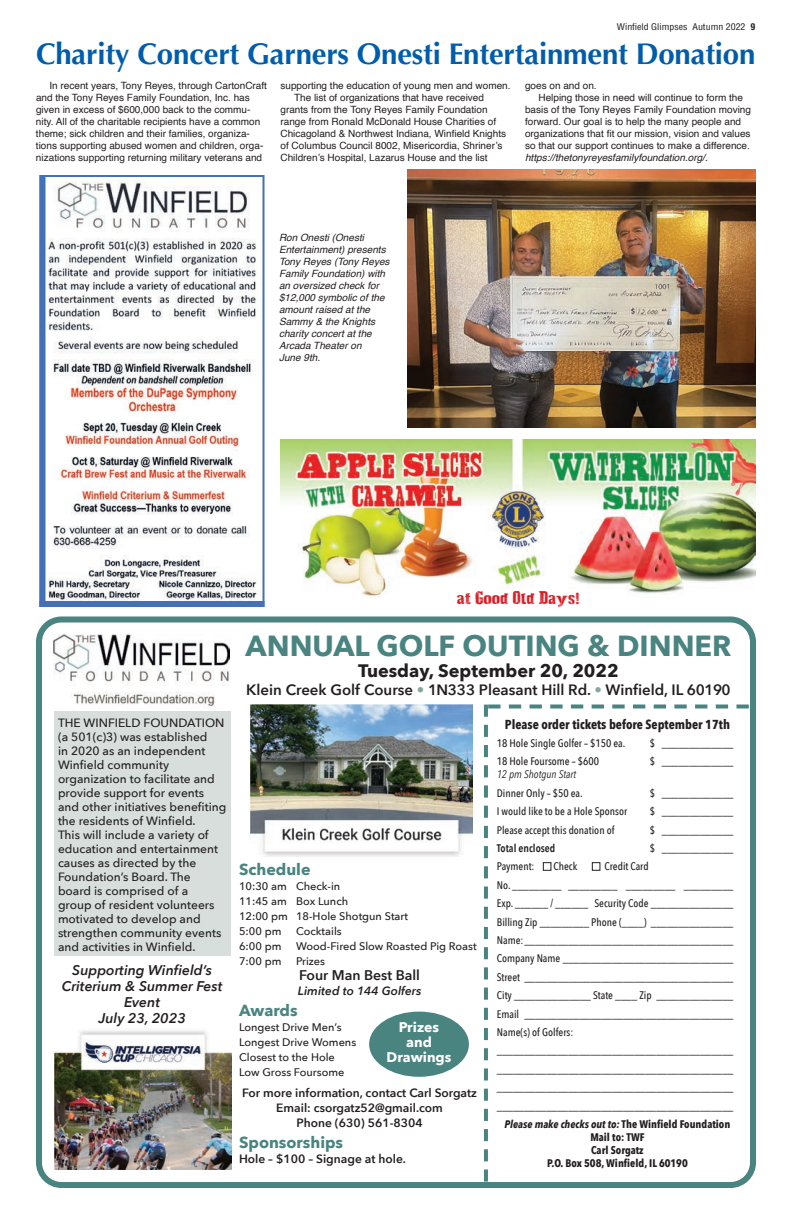
<style>
.page{position:relative;width:792px;height:1224px;background:#fff}
.page>*{position:absolute;margin:0;border:0;box-sizing:border-box;transform-origin:0 0}
.t1{font:700 30px "Optima";letter-spacing:-.005em;color:#015dab}
.t2{font:700 29px "Avenir Next";color:#498480}
.t3{font:700 18px "Avenir Next";color:#231f20}
.t4{font:18px "Dust West";color:#d81c23;scale:1.3 1}
.t5{font:700 16px "Avenir Next";color:#498480}
.t6{font:600 15px "Avenir Next";color:#231f20}
.t7{font:italic 600 14px/16px "Avenir Next";color:#231f20;text-align:center}
.t8{font:700 14px/15px "Avenir Next";color:#fff;text-align:center}
.t9{font:600 14px "Avenir Next";color:#231f20}
.t10{font:700 13px "Avenir Next Condensed";color:#231f20}
.t11{font:500 12px/14px "Avenir Next";color:#231f20}
.t12{font:600 12px/15px "Avenir Next";color:#231f20;text-align:center}
.t13{font:italic 600 12px "Avenir Next";color:#231f20}
.t14{font:500 11px "Avenir Next Condensed";color:#231f20}
.t15{font:500 11px/15px "Avenir Next";color:#231f20}
.t16{font:700 11px/13px "Avenir Next Condensed";color:#231f20;text-align:center}
.t17{font:italic 700 11px "Avenir Next Condensed";color:#231f20}
.t18{font:italic 11px "Avenir Next Condensed";color:#231f20}
.t19{font:600 11px "Avenir Next Condensed";color:#231f20}
.t20{font:10px/12px "Helvetica";color:#231f20}
.t21{font:italic 10px/12px "Helvetica";color:#231f20}
.t22{font:condensed 9px "Helvetica";color:#231f20;scale:1.1 1}
.s1{font-weight:700}
.s2{color:#87a6a1}
.s3{font-style:normal}
</style>
<div class="page">
<img style="left:54px;top:634px;width:176px;height:73px">
<div style="left:36px;top:616px;width:720px;height:572px;border:6px solid #498480;border-radius:22px"></div>
<div style="left:54px;top:711px;width:176px;height:245px;background:#d7dedc"></div>
<img style="left:54px;top:1031px;width:177px;height:139px">
<img style="left:250px;top:705px;width:222px;height:152px">
<svg style="left:484px;top:704px;width:265px;height:478px"></svg>
<div style="left:369px;top:1012px;width:100px;height:65px;background:#498480;border-radius:50%"></div>
<img style="left:48px;top:181px;width:211px;height:420px">
<div style="left:40px;top:175px;width:6px;height:432px;background:#4470b7"></div>
<div style="left:40px;top:601px;width:224px;height:6px;background:#4470b7"></div>
<img style="left:408px;top:169px;width:348px;height:259px">
<img style="left:280px;top:439px;width:475px;height:160px">
<p class="t22" style="left:617px;top:21px;width:127px">Winfield Glimpses Autumn 2022 <span class="s1">9</span></p>
<h1 class="t1" style="left:36px;top:36px;width:721px">Charity Concert Garners Onesti Entertainment Donation</h1>
<p class="t20" style="left:36px;top:79px;width:233px;text-indent:14px">In recent years, Tony Reyes, through CartonCraft and the Tony Reyes Family Foundation, Inc. has given in excess of $600,000 back to the commu&shy;nity. All of the charitable recipients have a common theme; sick children and their families, organiza&shy;tions supporting abused women and children, orga&shy;nizations supporting returning military veterans and</p>
<p class="t20" style="left:280px;top:79px;width:232px">supporting the education of young men and women.</p>
<p class="t20" style="left:294px;top:91px;width:192px">The list of organizations that have received</p>
<p class="t20" style="left:280px;top:103px;width:209px">grants from the Tony Reyes Family Foundation</p>
<p class="t20" style="left:280px;top:115px;width:217px">range from Ronald McDonald House Charities of</p>
<p class="t20" style="left:280px;top:127px;width:227px">Chicagoland &amp; Northwest Indiana, Winfield Knights</p>
<p class="t20" style="left:280px;top:139px;width:223px">of Columbus Council 8002, Misericordia, Shriner’s</p>
<p class="t20" style="left:280px;top:151px;width:209px">Children’s Hospital, Lazarus House and the list</p>
<p class="t20" style="left:525px;top:79px;width:73px">goes on and on.</p>
<p class="t20" style="left:538px;top:91px;width:206px">Helping those in need will continue to form the</p>
<p class="t20" style="left:525px;top:103px;width:228px">basis of the Tony Reyes Family Foundation moving</p>
<p class="t20" style="left:525px;top:115px;width:218px">forward. Our goal is to help the many people and</p>
<p class="t20" style="left:525px;top:127px;width:227px">organizations that fit our mission, vision and values</p>
<p class="t20" style="left:525px;top:139px;width:226px">so that our support continues to make a difference.</p>
<p class="t21" style="left:525px;top:151px;width:184px">https://thetonyreyesfamilyfoundation.org/.</p>
<p class="t21" style="left:279px;top:232px;width:112px">Ron Onesti (Onesti<br>Entertainment) presents<br>Tony Reyes (Tony Reyes<br>Family Foundation) with an oversized check for $12,000 symbolic of the amount raised at the<br>Sammy &amp; the Knights charity concert at the<br>Arcada Theater on<br>June 9th.</p>
<h3 class="t4" style="left:457px;top:588px;width:96px">at Good Old Days!</h3>
<p class="t11" style="left:58px;top:715px;width:170px">THE WINFIELD FOUNDATION (a 501(c)3) was established<br>in 2020 as an independent<br>Winfield community organization to facilitate and provide support for events and other initiatives benefiting the residents of Winfield.<br>This will include a variety of education and entertainment causes as directed by the<br>Foundation’s Board. The board is comprised of a<br>group of resident volunteers motivated to develop and strengthen community events and activities in Winfield.</p>
<h3 class="t7" style="left:62px;top:961px;width:162px">Supporting Winfield’s<br>Criterium &amp; Summer Fest<br>Event<br>July 23, 2023</h3>
<h2 class="t2" style="left:246px;top:620px;width:487px">ANNUAL GOLF OUTING &amp; DINNER</h2>
<h3 class="t3" style="left:358px;top:655px;width:262px">Tuesday, September 20, 2022</h3>
<h3 class="t6" style="left:246px;top:676px;width:486px">Klein Creek Golf Course <span class="s2">•</span> 1N333 Pleasant Hill Rd. <span class="s2">•</span> Winfield, IL 60190</h3>
<h3 class="t5" style="left:239px;top:856px;width:73px">Schedule</h3>
<p class="t15" style="left:239px;top:879px;width:171px">10:30 am Check-in<br>11:45 am Box Lunch<br>12:00 pm 18-Hole Shotgun Start<br>5:00 pm</p>
<p class="t15" style="left:296px;top:924px;width:47px">Cocktails</p>
<p class="t15" style="left:239px;top:939px;width:44px">6:00 pm</p>
<p class="t15" style="left:296px;top:939px;width:182px">Wood-Fired Slow Roasted Pig Roast</p>
<p class="t15" style="left:239px;top:954px;width:44px">7:00 pm</p>
<p class="t15" style="left:296px;top:954px;width:31px">Prizes</p>
<h3 class="t9" style="left:299px;top:963px;width:122px">Four Man Best Ball</h3>
<p class="t13" style="left:298px;top:981px;width:125px">Limited to 144 Golfers</p>
<h3 class="t5" style="left:239px;top:997px;width:60px">Awards</h3>
<p class="t15" style="left:239px;top:1020px;width:119px">Longest Drive Men’s<br>Longest Drive Womens<br>Closest to the Hole<br>Low Gross Foursome</p>
<p class="t12" style="left:242px;top:1085px;width:236px">For more information, contact Carl Sorgatz<br>Email: csorgatz52@gmail.com<br>Phone (630) 561-8304</p>
<h3 class="t5" style="left:239px;top:1129px;width:106px">Sponsorships</h3>
<p class="t12" style="left:239px;top:1151px;width:169px">Hole – $100 – Signage at hole.</p>
<h3 class="t8" style="left:387px;top:1020px;width:66px">Prizes and<br>Drawings</h3>
<h3 class="t10" style="left:505px;top:716px;width:227px">Please order tickets before September 17th</h3>
<p class="t14" style="left:497px;top:736px;width:130px">18 Hole Single Golfer – $150 ea.</p>
<p class="t14" style="left:650px;top:736px;width:85px">$ _____________</p>
<p class="t14" style="left:497px;top:755px;width:104px">18 Hole Foursome – $600</p>
<p class="t14" style="left:650px;top:755px;width:85px">$ _____________</p>
<p class="t18" style="left:497px;top:768px;width:81px">12 pm Shotgun Start</p>
<p class="t14" style="left:497px;top:786px;width:87px">Dinner Only – $50 ea.</p>
<p class="t14" style="left:650px;top:786px;width:85px">$ _____________</p>
<p class="t14" style="left:497px;top:805px;width:132px">I would like to be a Hole Sponsor</p>
<p class="t14" style="left:650px;top:805px;width:85px">$ _____________</p>
<p class="t14" style="left:497px;top:823px;width:119px">Please accept this donation of</p>
<p class="t14" style="left:650px;top:823px;width:85px">$ _____________</p>
<p class="t19" style="left:497px;top:839px;width:60px">Total enclosed</p>
<p class="t14" style="left:650px;top:841px;width:85px">$ _____________</p>
<p class="t14" style="left:497px;top:860px;width:82px">Payment: ■ Check</p>
<p class="t14" style="left:592px;top:860px;width:58px">■ Credit Card</p>
<p class="t14" style="left:497px;top:878px;width:238px">No. _________ _________ _________ _________</p>
<p class="t14" style="left:497px;top:897px;width:238px">Exp. ______ / ______ Security Code _______________</p>
<p class="t14" style="left:497px;top:915px;width:238px">Billing Zip _________ Phone (____) _______________</p>
<p class="t14" style="left:497px;top:933px;width:238px">Name:______________________________________</p>
<p class="t14" style="left:497px;top:952px;width:238px">Company Name _______________________________</p>
<p class="t14" style="left:497px;top:970px;width:238px">Street ______________________________________</p>
<p class="t14" style="left:497px;top:989px;width:238px">City ______________ State ____ Zip ______________</p>
<p class="t14" style="left:497px;top:1007px;width:238px">Email ______________________________________</p>
<p class="t14" style="left:497px;top:1025px;width:78px">Name(s) of Golfers:</p>
<p class="t14" style="left:497px;top:1044px;width:238px">___________________________________________</p>
<p class="t14" style="left:497px;top:1062px;width:238px">___________________________________________</p>
<p class="t14" style="left:497px;top:1081px;width:238px">___________________________________________</p>
<p class="t14" style="left:497px;top:1099px;width:238px">___________________________________________</p>
<p class="t17" style="left:505px;top:1117px;width:227px">Please make checks out to: <span class="s3">The Winfield Foundation</span></p>
<p class="t16" style="left:547px;top:1131px;width:142px">Mail to: TWF<br>Carl Sorgatz<br>P.O. Box 508, Winfield, IL 60190</p>
</div>
